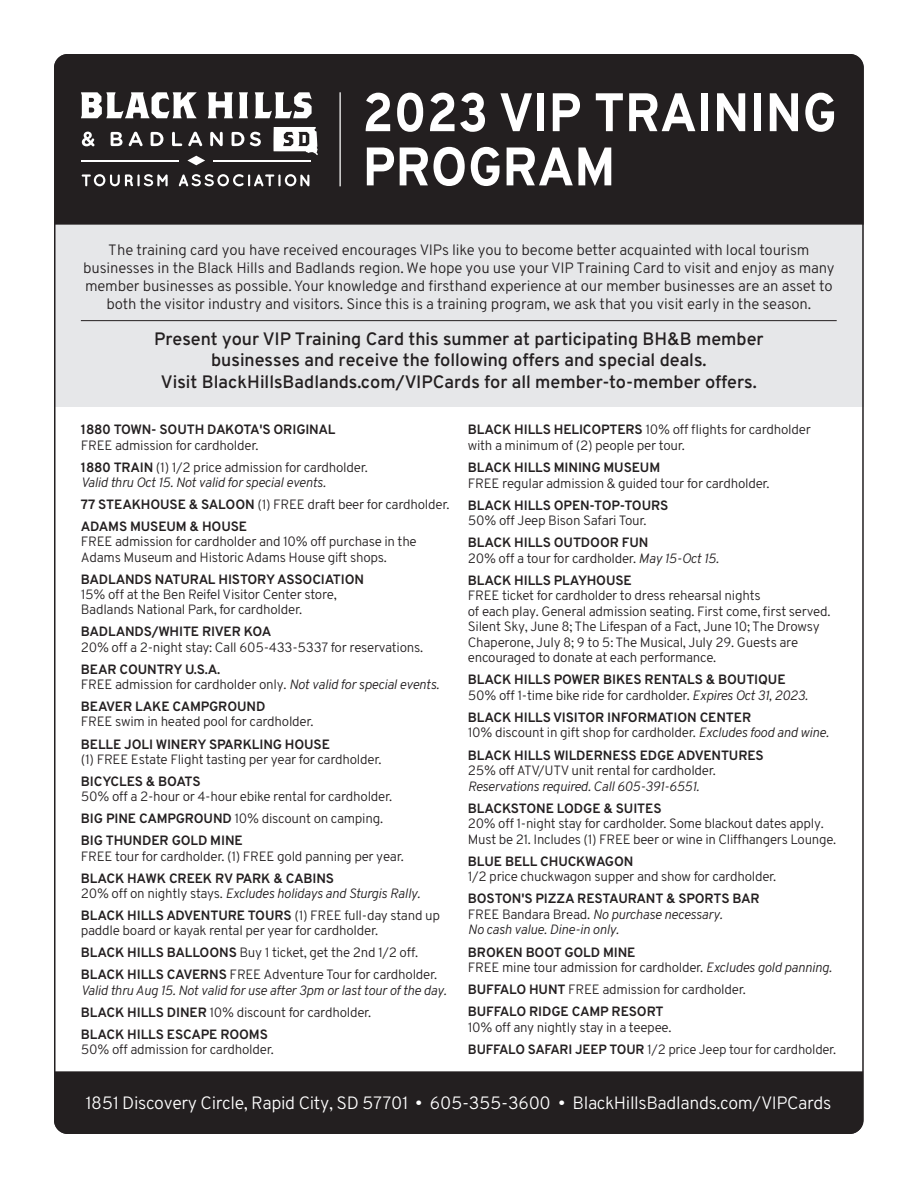
<style>
.page{position:relative;width:918px;height:1188px;background:#fff}
.page>*{position:absolute;margin:0;border:0;box-sizing:border-box;transform-origin:0 0}
.t1{font:800 54.15px "Overpass";letter-spacing:.005em;color:#fff;scale:.93 1}
.t2{font:600 18px "Overpass";color:#231f20}
.t3{font:300 17.85px "Overpass";letter-spacing:-.02em;color:#fff}
.t4{font:300 15px/18px "Overpass";letter-spacing:-.01em;color:#231f20;text-align:center}
.Offers{font:300 13.5px/15.5px "Overpass";letter-spacing:-.02em;color:#231f20}
.Offers-2{font:italic 300 13.5px/15.5px "Overpass";letter-spacing:-.02em;color:#231f20}
.Offers-3{font:700 13.5px/15.3px "Overpass";letter-spacing:-.01em;color:#231f20}
.s1{font-weight:300}
.s2{font-weight:700;font-style:normal}
.s3{font-style:normal}
.s4{font-weight:700}
.s5{font-style:italic}
.s6{font-weight:300;font-style:italic}
</style>
<div class="page">
<div style="left:54px;top:225px;width:810px;height:182px;background:#e6e7e9"></div>
<div style="left:54px;top:1071px;width:807px;height:63px;background:#231f20"></div>
<div style="left:54px;top:54px;width:810px;height:171px;background:#231f20"></div>
<svg style="left:111px;top:132px;width:12px;height:14px"></svg>
<svg style="left:129px;top:132px;width:14px;height:14px"></svg>
<svg style="left:151px;top:132px;width:12px;height:14px"></svg>
<svg style="left:172px;top:132px;width:10px;height:14px"></svg>
<svg style="left:188px;top:132px;width:14px;height:14px"></svg>
<svg style="left:210px;top:132px;width:13px;height:14px"></svg>
<svg style="left:232px;top:132px;width:12px;height:14px"></svg>
<svg style="left:250px;top:132px;width:11px;height:14px"></svg>
<svg style="left:82px;top:132px;width:12px;height:14px"></svg>
<svg style="left:274px;top:127px;width:44px;height:28px"></svg>
<svg style="left:81px;top:92px;width:116px;height:26px"></svg>
<svg style="left:208px;top:92px;width:25px;height:26px"></svg>
<svg style="left:239px;top:92px;width:9px;height:26px"></svg>
<svg style="left:255px;top:92px;width:57px;height:26px"></svg>
<hr style="left:214px;top:160px;width:97px;height:1px;background:#fff">
<hr style="left:81px;top:160px;width:98px;height:1px;background:#fff">
<svg style="left:187px;top:156px;width:18px;height:9px"></svg>
<svg style="left:82px;top:174px;width:86px;height:12px"></svg>
<svg style="left:179px;top:174px;width:130px;height:12px"></svg>
<hr style="left:340px;top:92px;width:1px;height:94px;background:#fff">
<hr style="left:81px;top:320px;width:756px;height:1px;background:#231f20">
<p class="t1" style="left:363px;top:74px;width:511px">2023 VIP TRAINING</p>
<p class="t1" style="left:363px;top:128px;width:273px">PROGRAM</p>
<p class="t4" style="left:83px;top:241px;width:753px">The training card you have received encourages VIPs like you to become better acquainted with local tourism businesses in the Black Hills and Badlands region. We hope you use your VIP Training Card to visit and enjoy as many member businesses as possible. Your knowledge and firsthand experience at our member businesses are an asset to both the visitor industry and visitors. Since this is a training program, we ask that you visit early in the season.</p>
<p class="t2" style="left:154px;top:326px;width:611px">Present your VIP Training Card this summer at participating BH&amp;B member</p>
<p class="t2" style="left:211px;top:347px;width:497px">businesses and receive the following offers and special deals.</p>
<p class="t2" style="left:161px;top:369px;width:597px">Visit BlackHillsBadlands.com/VIPCards for all member-to-member offers.</p>
<p class="Offers-3" style="left:81px;top:422px;width:256px">1880 TOWN- SOUTH DAKOTA'S ORIGINAL<br><span class="s1">FREE admission for cardholder.</span></p>
<p class="Offers-2" style="left:81px;top:459px;width:288px"><span class="s2">1880 TRAIN</span> <span class="s3">(1) 1/2 price admission for cardholder.<br></span>Valid thru Oct 15. Not valid for special events.</p>
<p class="Offers" style="left:81px;top:497px;width:370px"><span class="s4">77 STEAKHOUSE &amp; SALOON</span> (1) FREE draft beer for cardholder.</p>
<p class="Offers" style="left:81px;top:519px;width:337px"><span class="s4">ADAMS MUSEUM &amp; HOUSE<br></span>FREE admission for cardholder and 10% off purchase in the<br>Adams Museum and Historic Adams House gift shops.</p>
<p class="Offers" style="left:81px;top:572px;width:285px"><span class="s4">BADLANDS NATURAL HISTORY ASSOCIATION<br></span>15% off at the Ben Reifel Visitor Center store,<br>Badlands National Park, for cardholder.</p>
<p class="Offers" style="left:81px;top:624px;width:344px"><span class="s4">BADLANDS/WHITE RIVER KOA<br></span>20% off a 2-night stay: Call 605-433-5337 for reservations.</p>
<p class="Offers" style="left:81px;top:662px;width:360px"><span class="s4">BEAR COUNTRY U.S.A.<br></span>FREE admission for cardholder only. <span class="s5">Not valid for special events.</span></p>
<p class="Offers" style="left:81px;top:699px;width:234px"><span class="s4">BEAVER LAKE CAMPGROUND<br></span>FREE swim in heated pool for cardholder.</p>
<p class="Offers" style="left:81px;top:736px;width:302px"><span class="s4">BELLE JOLI WINERY SPARKLING HOUSE<br></span>(1) FREE Estate Flight tasting per year for cardholder.</p>
<p class="Offers" style="left:81px;top:774px;width:313px"><span class="s4">BICYCLES &amp; BOATS<br></span>50% off a 2-hour or 4-hour ebike rental for cardholder.</p>
<p class="Offers" style="left:81px;top:811px;width:304px"><span class="s4">BIG PINE CAMPGROUND</span> 10% discount on camping.</p>
<p class="Offers" style="left:81px;top:833px;width:324px"><span class="s4">BIG THUNDER GOLD MINE<br></span>FREE tour for cardholder. (1) FREE gold panning per year.</p>
<p class="Offers-2" style="left:81px;top:870px;width:341px"><span class="s2">BLACK HAWK CREEK RV PARK &amp; CABINS<br></span><span class="s3">20% off on nightly stays.</span> Excludes holidays and Sturgis Rally.</p>
<p class="Offers" style="left:81px;top:908px;width:361px"><span class="s4">BLACK HILLS ADVENTURE TOURS</span> (1) FREE full-day stand up paddle board or kayak rental per year for cardholder.</p>
<p class="Offers" style="left:81px;top:945px;width:339px"><span class="s4">BLACK HILLS BALLOONS</span> Buy 1 ticket, get the 2nd 1/2 off.</p>
<p class="Offers-2" style="left:81px;top:967px;width:367px"><span class="s2">BLACK HILLS CAVERNS</span> <span class="s3">FREE Adventure Tour for cardholder.<br></span>Valid thru Aug 15. Not valid for use after 3pm or last tour of the day.</p>
<p class="Offers" style="left:81px;top:1004px;width:292px"><span class="s4">BLACK HILLS DINER</span> 10% discount for cardholder.</p>
<p class="Offers" style="left:81px;top:1026px;width:194px"><span class="s4">BLACK HILLS ESCAPE ROOMS<br></span>50% off admission for cardholder.</p>
<p class="Offers" style="left:468px;top:422px;width:345px"><span class="s4">BLACK HILLS HELICOPTERS</span> 10% off flights for cardholder with a minimum of (2) people per tour.</p>
<p class="Offers" style="left:468px;top:460px;width:303px"><span class="s4">BLACK HILLS MINING MUSEUM<br></span>FREE regular admission &amp; guided tour for cardholder.</p>
<p class="Offers" style="left:468px;top:497px;width:202px"><span class="s4">BLACK HILLS OPEN-TOP-TOURS<br></span>50% off Jeep Bison Safari Tour.</p>
<p class="Offers" style="left:468px;top:535px;width:253px"><span class="s4">BLACK HILLS OUTDOOR FUN<br></span>20% off a tour for cardholder. <span class="s5">May 15-Oct 15.</span></p>
<p class="Offers" style="left:468px;top:573px;width:364px"><span class="s4">BLACK HILLS PLAYHOUSE<br></span>FREE ticket for cardholder to dress rehearsal nights<br>of each play. General admission seating. First come, first served.<br>Silent Sky, June 8; The Lifespan of a Fact, June 10; The Drowsy Chaperone, July 8; 9 to 5: The Musical, July 29. Guests are encouraged to donate at each performance.</p>
<p class="Offers-3" style="left:468px;top:672px;width:342px">BLACK HILLS POWER BIKES RENTALS &amp; BOUTIQUE<br><span class="s1">50% off 1-time bike ride for cardholder.</span> <span class="s6">Expires Oct 31, 2023.</span></p>
<p class="Offers" style="left:468px;top:710px;width:363px"><span class="s4">BLACK HILLS VISITOR INFORMATION CENTER<br></span>10% discount in gift shop for cardholder. <span class="s5">Excludes food and wine.</span></p>
<p class="Offers-2" style="left:468px;top:747px;width:297px"><span class="s2">BLACK HILLS WILDERNESS EDGE ADVENTURES<br></span><span class="s3">25% off ATV/UTV unit rental for cardholder.<br></span>Reservations required. Call 605-391-6551.</p>
<p class="Offers" style="left:468px;top:800px;width:370px"><span class="s4">BLACKSTONE LODGE &amp; SUITES<br></span>20% off 1-night stay for cardholder. Some blackout dates apply.<br>Must be 21. Includes (1) FREE beer or wine in Cliffhangers Lounge.</p>
<p class="Offers" style="left:468px;top:854px;width:310px"><span class="s4">BLUE BELL CHUCKWAGON<br></span>1/2 price chuckwagon supper and show for cardholder.</p>
<p class="Offers-2" style="left:468px;top:891px;width:293px"><span class="s2">BOSTON'S PIZZA RESTAURANT &amp; SPORTS BAR<br></span><span class="s3">FREE Bandara Bread.</span> No purchase necessary.<br>No cash value. Dine-in only.</p>
<p class="Offers" style="left:468px;top:944px;width:366px"><span class="s4">BROKEN BOOT GOLD MINE<br></span>FREE mine tour admission for cardholder. <span class="s5">Excludes gold panning.</span></p>
<p class="Offers" style="left:468px;top:982px;width:279px"><span class="s4">BUFFALO HUNT</span> FREE admission for cardholder.</p>
<p class="Offers" style="left:468px;top:1004px;width:205px"><span class="s4">BUFFALO RIDGE CAMP RESORT<br></span>10% off any nightly stay in a teepee.</p>
<p class="Offers" style="left:468px;top:1042px;width:370px"><span class="s4">BUFFALO SAFARI JEEP TOUR</span> 1/2 price Jeep tour for cardholder.</p>
<p class="t3" style="left:86px;top:1090px;width:748px">1851 Discovery Circle, Rapid City, SD 57701 • 605-355-3600 • BlackHillsBadlands.com/VIPCards</p>
</div>
